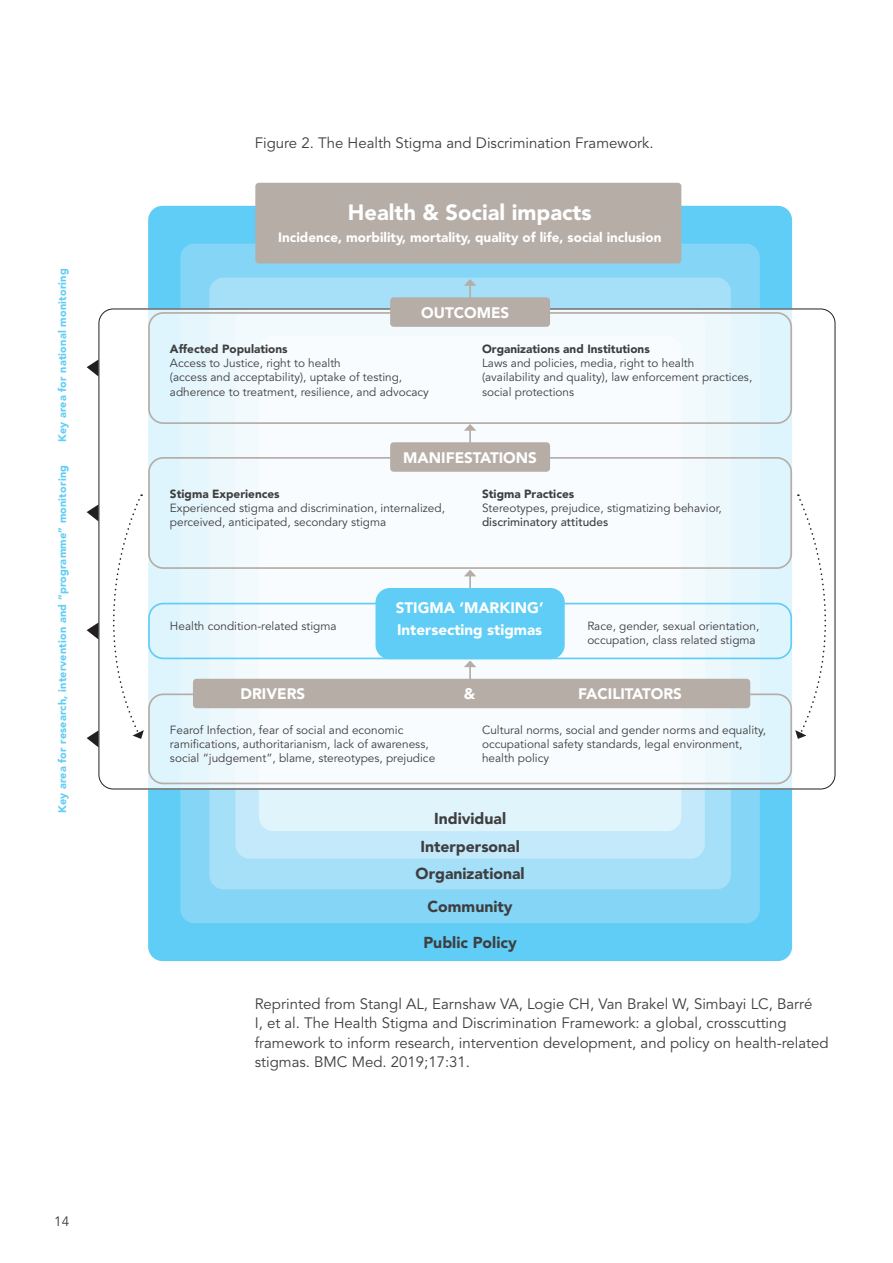
<style>
.page{position:relative;width:893px;height:1263px;background:#fff}
.page>*{position:absolute;margin:0;border:0;box-sizing:border-box;transform-origin:0 0}
.t1{font:900 21.9px "Avenir";color:#fff}
.t2{font:900 15.75px/27.9px "Avenir";color:#3e3e3f;text-align:center}
.t3{font:900 15.15px/22.8px "Avenir";color:#fff}
.t4{font:15px/19.5px "Avenir";color:#3e3e3f}
.t5{font:900 13.5px "Avenir";color:#fff}
.t6{font:13.5px "Avenir";color:#3e3e3f}
.t7{font:11.85px/14.1px "Avenir";color:#3e3e3f}
.t8{font:900 11.85px "Avenir";color:#3e3e3f}
.t9{font:500 11.85px "Avenir";color:#3e3e3f}
.t10{font:900 10.8px "Avenir";letter-spacing:.02em;color:#5fcdf5}
</style>
<div class="page">
<div style="left:148px;top:206px;width:644px;height:755px;background:#5fcdf5;border-radius:14px"></div>
<div style="left:180px;top:244px;width:580px;height:679px;background:#85d5f7;border-radius:14px"></div>
<div style="left:209px;top:278px;width:522px;height:611px;background:#a5dff8;border-radius:14px"></div>
<div style="left:235px;top:308px;width:470px;height:551px;background:#c3e9fa;border-radius:14px"></div>
<div style="left:259px;top:336px;width:422px;height:495px;background:#e0f4fc;border-radius:14px"></div>
<svg style="left:98px;top:308px;width:737px;height:482px;background:#f1f9fc"></svg>
<div style="left:255px;top:183px;width:426px;height:80px;background:#b6ada7;border-radius:4px"></div>
<div style="left:390px;top:442px;width:160px;height:30px;background:#b6ada7;border-radius:4px"></div>
<div style="left:193px;top:679px;width:557px;height:29px;background:#b6ada7;border-radius:4px"></div>
<div style="left:148px;top:457px;width:644px;height:112px;border:2px solid #b6ada7;border-radius:14px"></div>
<div style="left:148px;top:693px;width:644px;height:91px;border:2px solid #b6ada7;border-radius:14px"></div>
<hr style="left:469px;top:430px;width:2px;height:22px;background:#b6ada7">
<svg style="left:464px;top:424px;width:12px;height:7px"></svg>
<hr style="left:469px;top:666px;width:2px;height:23px;background:#b6ada7">
<svg style="left:464px;top:660px;width:12px;height:7px"></svg>
<div style="left:375px;top:588px;width:190px;height:71px;background:#5fcdf5;border-radius:14px"></div>
<div style="left:148px;top:603px;width:644px;height:56px;border:2px solid #5fcdf5;border-radius:14px"></div>
<svg style="left:464px;top:570px;width:12px;height:18px"></svg>
<svg style="left:795px;top:494px;width:41px;height:245px"></svg>
<div style="left:390px;top:297px;width:160px;height:30px;background:#b6ada7;border-radius:4px"></div>
<div style="left:148px;top:312px;width:644px;height:112px;border:2px solid #b6ada7;border-radius:14px"></div>
<hr style="left:469px;top:285px;width:2px;height:22px;background:#b6ada7">
<svg style="left:464px;top:279px;width:12px;height:7px"></svg>
<svg style="left:87px;top:360px;width:11px;height:16px"></svg>
<svg style="left:87px;top:494px;width:57px;height:253px"></svg>
<p class="t10" style="left:56px;top:442px;width:175px;rotate:-90deg">Key area for national monitoring</p>
<p class="t10" style="left:56px;top:813px;width:350px;rotate:-90deg">Key area for research, intervention and “programme” monitoring</p>
<p class="t6" style="left:54px;top:1213px;width:17px">14</p>
<p class="t4" style="left:255px;top:133px;width:400px">Figure 2. The Health Stigma and Discrimination Framework.</p>
<h1 class="t1" style="left:348px;top:199px;width:245px">Health &amp; Social impacts</h1>
<p class="t5" style="left:278px;top:229px;width:385px">Incidence, morbility, mortality, quality of life, social inclusion</p>
<p class="t3" style="left:421px;top:301px;width:90px">OUTCOMES</p>
<p class="t8" style="left:170px;top:342px;width:119px">Affected Populations</p>
<p class="t7" style="left:170px;top:356px;width:260px">Access to Justice, right to health<br>(access and acceptability), uptake of testing, adherence to treatment, resilience, and advocacy</p>
<p class="t8" style="left:482px;top:342px;width:169px">Organizations and Institutions</p>
<p class="t7" style="left:482px;top:356px;width:272px">Laws and policies, media, right to health (availability and quality), law enforcement practices, social protections</p>
<p class="t3" style="left:403px;top:446px;width:135px">MANIFESTATIONS</p>
<p class="t8" style="left:170px;top:487px;width:111px">Stigma Experiences</p>
<p class="t7" style="left:170px;top:501px;width:276px">Experienced stigma and discrimination, internalized, perceived, anticipated, secondary stigma</p>
<p class="t8" style="left:482px;top:487px;width:94px">Stigma Practices</p>
<p class="t7" style="left:482px;top:501px;width:241px">Stereotypes, prejudice, stigmatizing behavior,</p>
<p class="t9" style="left:482px;top:515px;width:128px">discriminatory attitudes</p>
<p class="t3" style="left:396px;top:596px;width:149px">STIGMA ‘MARKING’<br>Intersecting stigmas</p>
<p class="t7" style="left:170px;top:619px;width:168px">Health condition-related stigma</p>
<p class="t7" style="left:587px;top:619px;width:173px">Race, gender, sexual orientation, occupation, class related stigma</p>
<p class="t3" style="left:241px;top:682px;width:66px">DRIVERS</p>
<p class="t3" style="left:464px;top:682px;width:13px">&amp;</p>
<p class="t3" style="left:578px;top:682px;width:105px">FACILITATORS</p>
<p class="t7" style="left:170px;top:723px;width:267px">Fearof Infection, fear of social and economic ramifications, authoritarianism, lack of awareness, social “judgement”, blame, stereotypes, prejudice</p>
<p class="t7" style="left:482px;top:723px;width:285px">Cultural norms, social and gender norms and equality, occupational safety standards, legal environment, health policy</p>
<h2 class="t2" style="left:416px;top:804px;width:111px">Individual<br>Interpersonal<br>Organizational</h2>
<h2 class="t2" style="left:427px;top:892px;width:87px">Community</h2>
<h2 class="t2" style="left:423px;top:929px;width:95px">Public Policy</h2>
<p class="t4" style="left:255px;top:994px;width:575px">Reprinted from Stangl AL, Earnshaw VA, Logie CH, Van Brakel W, Simbayi LC, Barré<br>I, et al. The Health Stigma and Discrimination Framework: a global, crosscutting framework to inform research, intervention development, and policy on health-related stigmas. BMC Med. 2019;17:31.</p>
</div>
